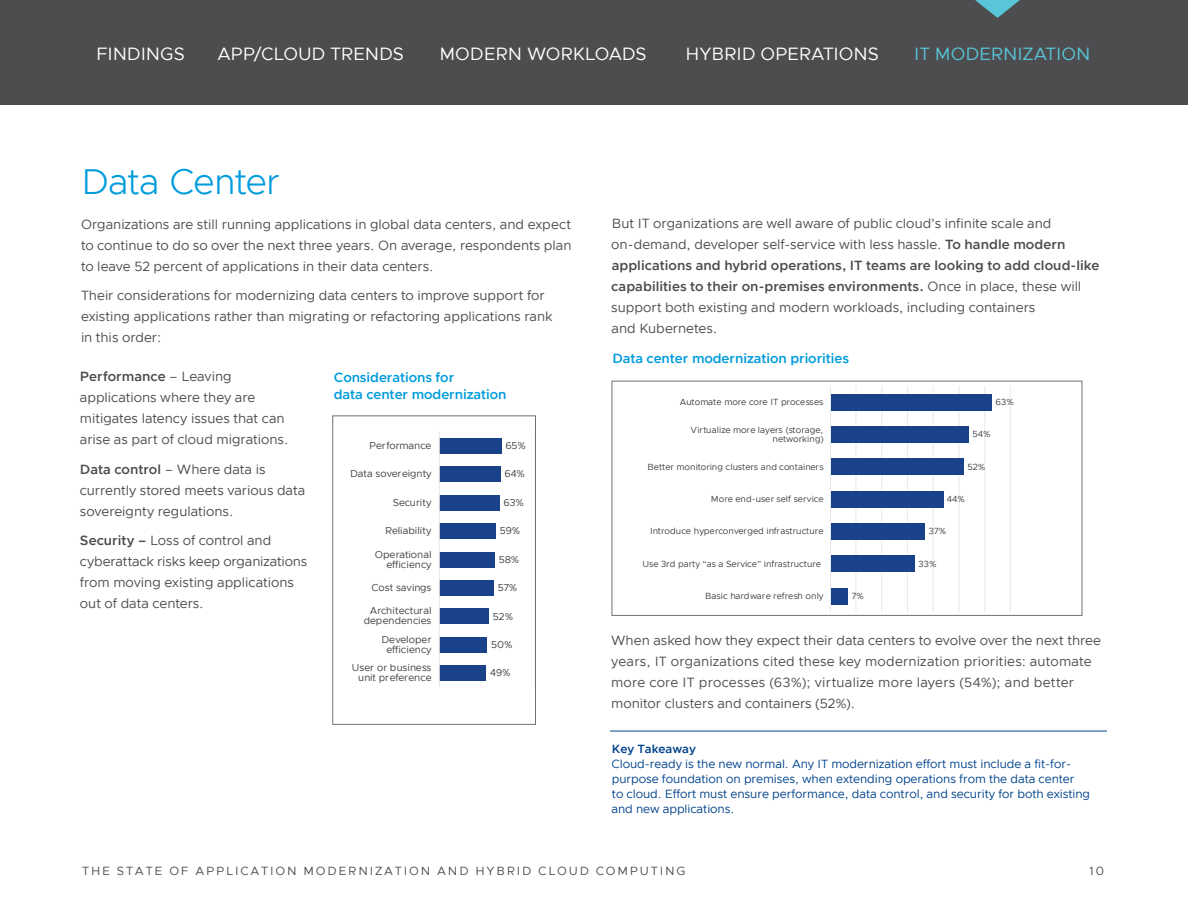
<style>
.page{position:relative;width:1188px;height:918px;background:#fff}
.page>*{position:absolute;margin:0;border:0;box-sizing:border-box;transform-origin:0 0}
.t1{font:300 36px "Metropolis";letter-spacing:-.015em;color:#009cdc}
.t2{font:18px "Metropolis";letter-spacing:-.005em;color:#fff}
.t3{font:18px "Metropolis";letter-spacing:-.005em;color:#58c6d8}
.t4{font:13.5px/21px "Metropolis";color:#4d4d4f}
.t5{font:600 13.5px/16.5px "Metropolis";letter-spacing:-.005em;color:#009cdc}
.t6{font:12px/15px "Metropolis";letter-spacing:-.005em;color:#00438c}
.t7{font:12px "Metropolis";letter-spacing:.15em;color:#4d4d4f}
.t8{font:600 12px "Metropolis";letter-spacing:-.005em;color:#00438c}
.t9{font:10.05px/10.2px "Metropolis";color:#3f3f3f;text-align:right}
.t10{font:9px/9px "Metropolis";color:#3f3f3f;text-align:right}
.t11{font:300 4.5px "Metropolis";color:#717074}
.s1{font-weight:600}
</style>
<div class="page">
<div style="left:0;top:0;width:1188px;height:104px;background:#4d4d4f"></div>
<svg style="left:975px;top:0;width:45px;height:18px"></svg>
<div style="left:439px;top:666px;width:47px;height:15px;background:#1a428a"></div>
<div style="left:439px;top:637px;width:48px;height:15px;background:#1a428a"></div>
<div style="left:439px;top:609px;width:50px;height:15px;background:#1a428a"></div>
<div style="left:439px;top:580px;width:55px;height:16px;background:#1a428a"></div>
<div style="left:439px;top:523px;width:57px;height:16px;background:#1a428a"></div>
<div style="left:439px;top:495px;width:61px;height:15px;background:#1a428a"></div>
<div style="left:439px;top:467px;width:62px;height:15px;background:#1a428a"></div>
<div style="left:439px;top:438px;width:63px;height:16px;background:#1a428a"></div>
<div style="left:439px;top:552px;width:56px;height:15px;background:#1a428a"></div>
<hr style="left:439px;top:432px;width:1px;height:255px;background:#eae9ea">
<div style="left:333px;top:416px;width:203px;height:309px;border:1px solid #717175"></div>
<hr style="left:856px;top:386px;width:1px;height:226px;background:#eae9ea">
<hr style="left:881px;top:386px;width:1px;height:226px;background:#eae9ea">
<hr style="left:907px;top:386px;width:1px;height:226px;background:#eae9ea">
<hr style="left:933px;top:386px;width:1px;height:226px;background:#eae9ea">
<hr style="left:959px;top:386px;width:1px;height:226px;background:#eae9ea">
<hr style="left:984px;top:386px;width:1px;height:226px;background:#eae9ea">
<hr style="left:1010px;top:386px;width:1px;height:226px;background:#eae9ea">
<div style="left:830px;top:588px;width:18px;height:16px;background:#1a428a"></div>
<div style="left:830px;top:556px;width:85px;height:16px;background:#1a428a"></div>
<div style="left:830px;top:491px;width:114px;height:16px;background:#1a428a"></div>
<div style="left:830px;top:459px;width:134px;height:16px;background:#1a428a"></div>
<div style="left:830px;top:426px;width:139px;height:16px;background:#1a428a"></div>
<div style="left:830px;top:394px;width:162px;height:16px;background:#1a428a"></div>
<div style="left:830px;top:523px;width:95px;height:17px;background:#1a428a"></div>
<hr style="left:830px;top:386px;width:1px;height:226px;background:#eae9ea">
<div style="left:612px;top:381px;width:470px;height:235px;border:1px solid #717175"></div>
<hr style="left:610px;top:731px;width:497px;height:1px;background:#00438c">
<h2 class="t2" style="left:96px;top:43px;width:90px">FINDINGS</h2>
<h2 class="t2" style="left:218px;top:43px;width:188px">APP/CLOUD TRENDS</h2>
<h2 class="t2" style="left:439px;top:43px;width:209px">MODERN WORKLOADS</h2>
<h2 class="t2" style="left:686px;top:43px;width:195px">HYBRID OPERATIONS</h2>
<h2 class="t3" style="left:914px;top:43px;width:178px">IT MODERNIZATION</h2>
<h1 class="t1" style="left:81px;top:159px;width:201px">Data Center</h1>
<p class="t4" style="left:81px;top:214px;width:492px;text-align:justify">Organizations are still running applications in global data centers, and expect to continue to do so over the next three years. On average, respondents plan to leave 52 percent of applications in their data centers.</p>
<p class="t4" style="left:81px;top:285px;width:473px">Their considerations for modernizing data centers to improve support for existing applications rather than migrating or refactoring applications rank in this order:</p>
<p class="t4" style="left:80px;top:366px;width:210px"><span class="s1">Performance</span> – Leaving applications where they are mitigates latency issues that can arise as part of cloud migrations.</p>
<p class="t4" style="left:80px;top:458px;width:227px"><span class="s1">Data control</span> – Where data is currently stored meets various data sovereignty regulations.</p>
<p class="t4" style="left:80px;top:530px;width:229px"><span class="s1">Security –</span> Loss of control and cyberattack risks keep organizations from moving existing applications out of data centers.</p>
<p class="t5" style="left:334px;top:369px;width:174px">Considerations for<br>data center modernization</p>
<p class="t9" style="left:369px;top:440px;width:64px">Performance</p>
<p class="t9" style="left:505px;top:441px;width:22px">65%</p>
<p class="t9" style="left:350px;top:469px;width:83px">Data sovereignty</p>
<p class="t9" style="left:504px;top:469px;width:22px">64%</p>
<p class="t9" style="left:393px;top:497px;width:40px">Security</p>
<p class="t9" style="left:504px;top:497px;width:22px">63%</p>
<p class="t9" style="left:385px;top:526px;width:48px">Reliability</p>
<p class="t9" style="left:500px;top:526px;width:22px">59%</p>
<p class="t9" style="left:375px;top:549px;width:58px">Operational efficiency</p>
<p class="t9" style="left:499px;top:554px;width:22px">58%</p>
<p class="t9" style="left:372px;top:583px;width:61px">Cost savings</p>
<p class="t9" style="left:498px;top:583px;width:21px">57%</p>
<p class="t9" style="left:364px;top:606px;width:69px;text-align:center">Architectural dependencies</p>
<p class="t9" style="left:493px;top:611px;width:22px">52%</p>
<p class="t9" style="left:382px;top:634px;width:52px;text-align:center">Developer efficiency</p>
<p class="t9" style="left:491px;top:639px;width:23px">50%</p>
<p class="t9" style="left:352px;top:663px;width:81px">User or business unit preference</p>
<p class="t9" style="left:490px;top:668px;width:22px">49%</p>
<p class="t4" style="left:611px;top:213px;width:490px">But IT organizations are well aware of public cloud’s infinite scale and on-demand, developer self-service with less hassle. <span class="s1">To handle modern applications and hybrid operations, IT teams are looking to add cloud-like capabilities to their on-premises environments.</span> Once in place, these will support both existing and modern workloads, including containers<br>and Kubernetes.</p>
<p class="t5" style="left:612px;top:350px;width:238px">Data center modernization priorities</p>
<p class="t10" style="left:680px;top:397px;width:145px">Automate more core IT processes</p>
<p class="t10" style="left:691px;top:425px;width:135px">Virtualize more layers (storage, networking)</p>
<p class="t10" style="left:648px;top:462px;width:178px">Better monitoring clusters and containers</p>
<p class="t10" style="left:711px;top:494px;width:114px">More end-user self service</p>
<p class="t10" style="left:650px;top:527px;width:175px">Introduce hyperconverged infrastructure</p>
<p class="t10" style="left:642px;top:559px;width:180px">Use 3rd party “as a Service” infrastructure</p>
<p class="t10" style="left:705px;top:591px;width:120px">Basic hardware refresh only</p>
<p class="t10" style="left:852px;top:592px;width:14px">7%</p>
<p class="t10" style="left:996px;top:397px;width:20px">63%</p>
<p class="t10" style="left:973px;top:430px;width:20px">54%</p>
<p class="t10" style="left:967px;top:462px;width:19px">52%</p>
<p class="t10" style="left:947px;top:494px;width:20px">44%</p>
<p class="t10" style="left:929px;top:527px;width:19px">37%</p>
<p class="t10" style="left:919px;top:559px;width:19px">33%</p>
<p class="t4" style="left:611px;top:630px;width:491px">When asked how they expect their data centers to evolve over the next three years, IT organizations cited these key modernization priorities: automate more core IT processes (63%); virtualize more layers (54%); and better monitor clusters and containers (52%).</p>
<p class="t11" style="left:1092px;top:643px;width:6px">15</p>
<p class="t8" style="left:612px;top:742px;width:85px">Key Takeaway</p>
<p class="t6" style="left:611px;top:757px;width:480px">Cloud-ready is the new normal. Any IT modernization effort must include a fit-for&shy;purpose foundation on premises, when extending operations from the data center<br>to cloud. Effort must ensure performance, data control, and security for both existing and new applications.</p>
<p class="t7" style="left:82px;top:864px;width:605px">THE STATE OF APPLICATION MODERNIZATION AND HYBRID CLOUD COMPUTING</p>
<p class="t7" style="left:1090px;top:864px;width:16px">10</p>
</div>
